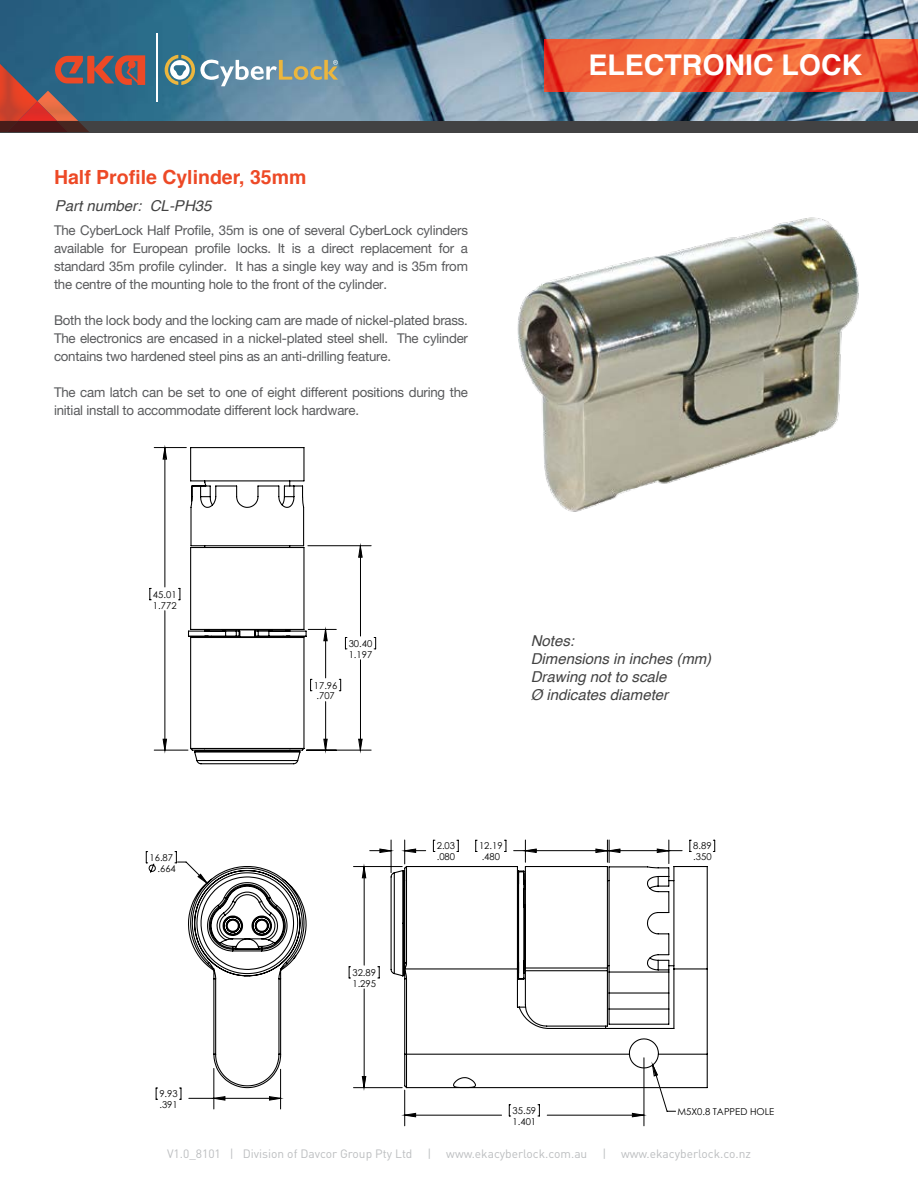
<style>
.page{position:relative;width:918px;height:1188px;background:#fff}
.page>*{position:absolute;margin:0;border:0;box-sizing:border-box;transform-origin:0 0}
.t1{font:700 28.5px "Helvetica";color:#fff}
.t2{font:700 19.5px "Helvetica";color:#ed4926}
.t3{font:italic 15px/18px "Helvetica";color:#424242}
.t4{font:13.5px/18px "Helvetica Neue";letter-spacing:-.015em;color:#58595b;text-align:justify}
.t5{font:12px "DIN";color:#bcbec0}
.t6{font:9.45px/10.9px "Century Gothic";color:#000}
</style>
<div class="page">
<img style="left:0;top:0;width:918px;height:121px">
<svg style="left:165px;top:55px;width:173px;height:31px"></svg>
<hr style="left:156px;top:33px;width:1px;height:69px;background:#fff">
<svg style="left:55px;top:55px;width:90px;height:30px"></svg>
<div style="left:0;top:121px;width:918px;height:11px;background:#424243"></div>
<img style="left:0;top:64px;width:37px;height:57px">
<img style="left:37px;top:91px;width:41px;height:30px">
<img style="left:18px;top:101px;width:39px;height:20px">
<svg style="left:0;top:121px;width:89px;height:11px"></svg>
<svg style="left:544px;top:39px;width:374px;height:53px"></svg>
<img style="left:517px;top:217px;width:342px;height:251px">
<svg style="left:163px;top:447px;width:506px;height:670px"></svg>
<svg style="left:187px;top:447px;width:521px;height:642px"></svg>
<h2 class="t2" style="left:54px;top:162px;width:254px">Half Profile Cylinder, 35mm</h2>
<p class="t3" style="left:55px;top:197px;width:158px">Part number: CL-PH35</p>
<p class="t4" style="left:54px;top:221px;width:416px">The CyberLock Half Profile, 35m is one of several CyberLock cylinders available for European profile locks. It is a direct replacement for a standard 35m profile cylinder. It has a single key way and is 35m from the centre of the mounting hole to the front of the cylinder.</p>
<p class="t4" style="left:54px;top:311px;width:416px">Both the lock body and the locking cam are made of nickel-plated brass.<br>The electronics are encased in a nickel-plated steel shell. The cylinder contains two hardened steel pins as an anti-drilling feature.</p>
<p class="t4" style="left:54px;top:383px;width:416px">The cam latch can be set to one of eight different positions during the initial install to accommodate different lock hardware.</p>
<h1 class="t1" style="left:588px;top:42px;width:275px">ELECTRONIC LOCK</h1>
<p class="t6" style="left:153px;top:589px;width:25px">45.01<br>1.772</p>
<p class="t6" style="left:150px;top:852px;width:28px;text-align:right">16.87 .664</p>
<p class="t6" style="left:159px;top:1088px;width:20px">9.93 .391</p>
<p class="t6" style="left:314px;top:679px;width:25px">17.96 .707</p>
<p class="t6" style="left:349px;top:638px;width:25px">30.40<br>1.197</p>
<p class="t6" style="left:352px;top:967px;width:25px">32.89<br>1.295</p>
<p class="t3" style="left:531px;top:633px;width:182px">Notes:<br>Dimensions in inches (mm)<br>Drawing not to scale<br>Ø indicates diameter</p>
<p class="t6" style="left:437px;top:840px;width:20px">2.03 .080</p>
<p class="t6" style="left:479px;top:840px;width:25px">12.19 .480</p>
<p class="t6" style="left:693px;top:840px;width:20px">8.89 .350</p>
<p class="t6" style="left:513px;top:1105px;width:25px">35.59<br>1.401</p>
<p class="t6" style="left:677px;top:1106px;width:98px">M5X0.8 TAPPED HOLE</p>
<p class="t5" style="left:167px;top:1146px;width:585px">V1.0_8101 | Division of Davcor Group Pty Ltd | www.ekacyberlock.com.au | www.ekacyberlock.co.nz</p>
</div>
